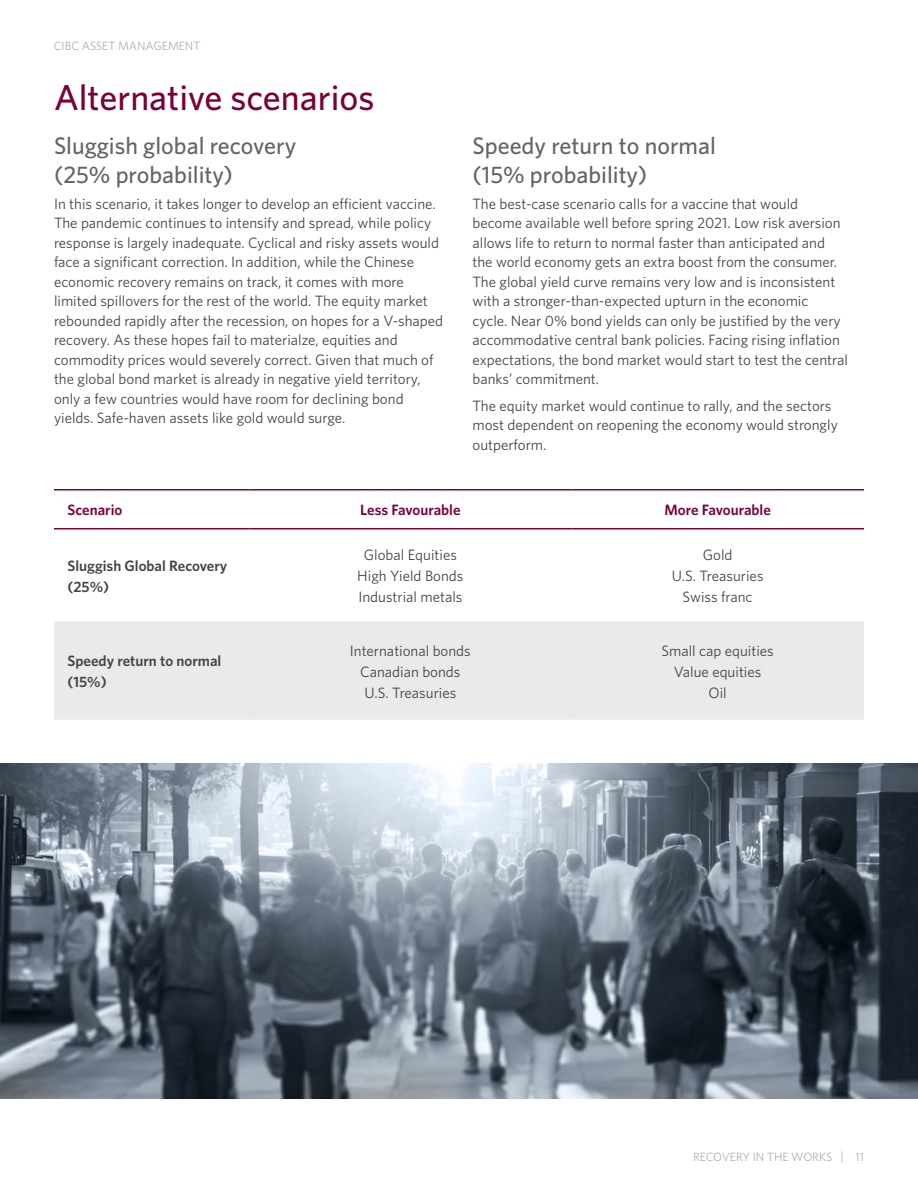
<style>
.page{position:relative;width:918px;height:1188px;background:#fff}
.page>*{position:absolute;margin:0;border:0;box-sizing:border-box;transform-origin:0 0}
.Subheader_H2{font:500 36px "Whitney";color:#7b003a}
.Subheader_H3{font:500 24px/28.5px "Whitney";color:#636466}
.Body_P{font:15px/19.5px "Whitney";color:#434444}
.Body_P-2{font:600 15px/21px "Whitney";color:#434444}
.HeaderTable_TH{font:600 15px "Whitney";color:#7b003a}
.t1{font:12px "Whitney";color:#acaeb1}
</style>
<div class="page">
<div style="left:54px;top:623px;width:810px;height:95px;background:#e9ebea"></div>
<hr style="left:54px;top:621px;width:195px;height:2px;background:#e9ebea">
<hr style="left:249px;top:621px;width:322px;height:2px;background:#e9ebea">
<hr style="left:571px;top:621px;width:293px;height:2px;background:#e9ebea">
<hr style="left:54px;top:718px;width:195px;height:2px;background:#e9ebea">
<hr style="left:249px;top:718px;width:322px;height:2px;background:#e9ebea">
<hr style="left:571px;top:718px;width:293px;height:2px;background:#e9ebea">
<hr style="left:54px;top:489px;width:195px;height:1px;background:#7b003a">
<hr style="left:249px;top:489px;width:322px;height:1px;background:#7b003a">
<hr style="left:571px;top:489px;width:293px;height:1px;background:#7b003a">
<hr style="left:54px;top:528px;width:195px;height:1px;background:#7b003a">
<hr style="left:249px;top:528px;width:322px;height:1px;background:#7b003a">
<hr style="left:571px;top:528px;width:293px;height:1px;background:#7b003a">
<img style="left:0;top:763px;width:918px;height:335px">
<p class="t1" style="left:54px;top:38px;width:148px">CIBC ASSET MANAGEMENT</p>
<h2 class="Subheader_H2" style="left:54px;top:73px;width:322px">Alternative scenarios</h2>
<h3 class="Subheader_H3" style="left:54px;top:131px;width:244px">Sluggish global recovery (25% probability)</h3>
<p class="Body_P" style="left:54px;top:194px;width:391px">In this scenario, it takes longer to develop an efficient vaccine.<br>The pandemic continues to intensify and spread, while policy response is largely inadequate. Cyclical and risky assets would face a significant correction. In addition, while the Chinese economic recovery remains on track, it comes with more limited spillovers for the rest of the world. The equity market rebounded rapidly after the recession, on hopes for a V-shaped recovery. As these hopes fail to materialze, equities and commodity prices would severely correct. Given that much of the global bond market is already in negative yield territory, only a few countries would have room for declining bond yields. Safe-haven assets like gold would surge.</p>
<h3 class="Subheader_H3" style="left:472px;top:131px;width:245px">Speedy return to normal (15% probability)</h3>
<p class="Body_P" style="left:472px;top:194px;width:377px">The best-case scenario calls for a vaccine that would become available well before spring 2021. Low risk aversion allows life to return to normal faster than anticipated and the world economy gets an extra boost from the consumer.<br>The global yield curve remains very low and is inconsistent with a stronger-than-expected upturn in the economic<br>cycle. Near 0% bond yields can only be justified by the very accommodative central bank policies. Facing rising inflation expectations, the bond market would start to test the central banks’ commitment.</p>
<p class="Body_P" style="left:472px;top:395px;width:367px">The equity market would continue to rally, and the sectors most dependent on reopening the economy would strongly outperform.</p>
<p class="HeaderTable_TH" style="left:68px;top:500px;width:57px">Scenario</p>
<p class="HeaderTable_TH" style="left:360px;top:500px;width:102px">Less Favourable</p>
<p class="HeaderTable_TH" style="left:664px;top:500px;width:108px">More Favourable</p>
<p class="Body_P-2" style="left:67px;top:555px;width:161px">Sluggish Global Recovery (25%)</p>
<p class="Body_P-2" style="left:67px;top:650px;width:155px">Speedy return to normal (15%)</p>
<p class="Body_P" style="left:364px;top:545px;width:95px">Global Equities</p>
<p class="Body_P" style="left:357px;top:565px;width:108px;line-height:21px">High Yield Bonds<br>Industrial metals</p>
<p class="Body_P" style="left:350px;top:640px;width:122px">International bonds</p>
<p class="Body_P" style="left:360px;top:661px;width:102px">Canadian bonds</p>
<p class="Body_P" style="left:364px;top:682px;width:93px">U.S. Treasuries</p>
<p class="Body_P" style="left:703px;top:545px;width:31px">Gold</p>
<p class="Body_P" style="left:672px;top:566px;width:93px">U.S. Treasuries</p>
<p class="Body_P" style="left:683px;top:587px;width:71px">Swiss franc</p>
<p class="Body_P" style="left:661px;top:640px;width:114px">Small cap equities</p>
<p class="Body_P" style="left:674px;top:661px;width:89px">Value equities</p>
<p class="Body_P" style="left:709px;top:682px;width:20px">Oil</p>
<p class="t1" style="left:693px;top:1149px;width:172px">RECOVERY IN THE WORKS | 11</p>
</div>
